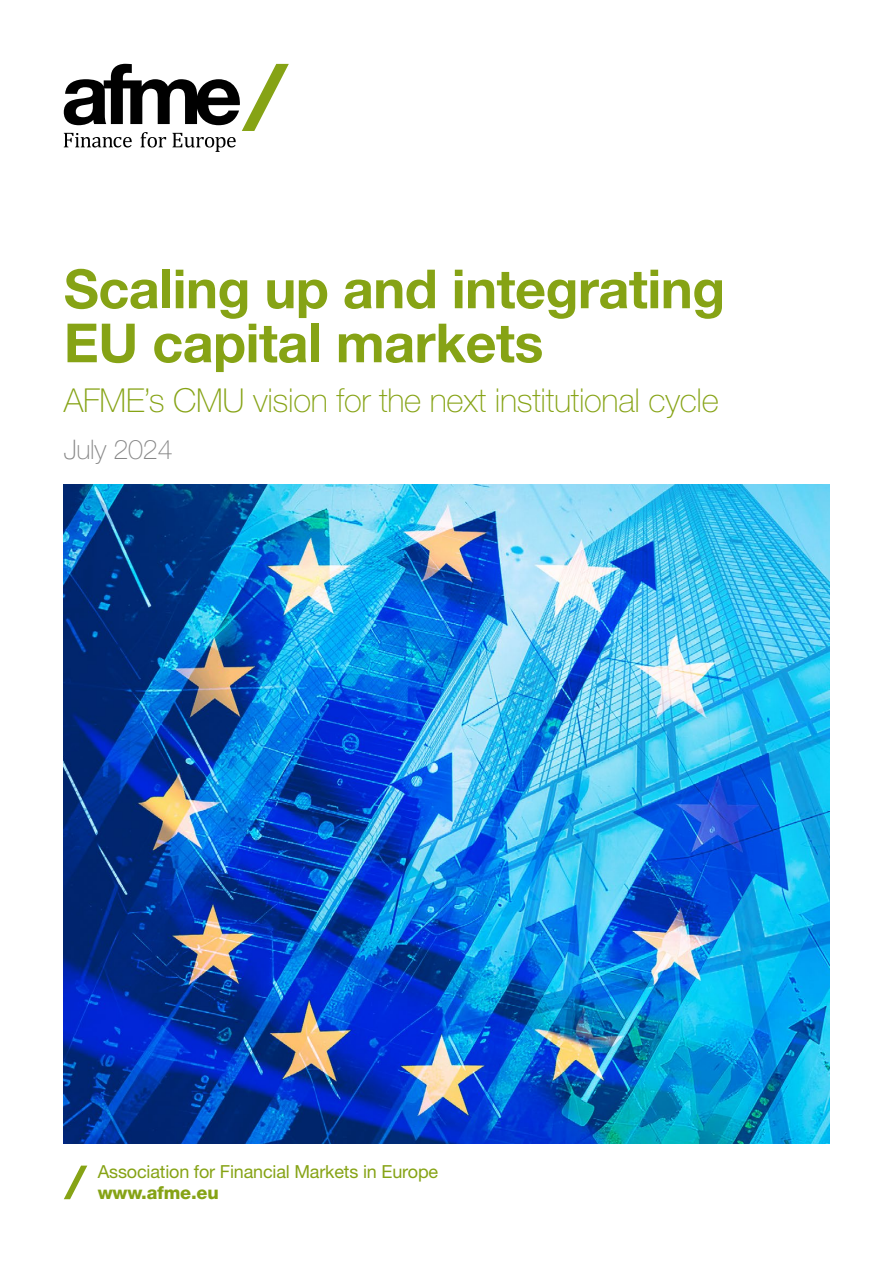
<style>
.page{position:relative;width:893px;height:1263px;background:#fff}
.page>*{position:absolute;margin:0;border:0;box-sizing:border-box;transform-origin:0 0}
.t1{font:700 54px/54px "Helvetica Neue LT Pro";letter-spacing:-.01em;color:#86a315}
.t2{font:100 33px "Helvetica Neue LT Pro";letter-spacing:-.01em;color:#86a315}
.t3{font:100 27px "Helvetica Neue LT Pro";letter-spacing:-.01em;color:#878787}
.t4{font:18px "Helvetica Neue LT Pro";letter-spacing:-.01em;color:#86a315}
.t5{font:800 18px "Helvetica Neue LT Pro";letter-spacing:-.01em;color:#86a315}
</style>
<div class="page">
<svg style="left:64px;top:64px;width:225px;height:88px"></svg>
<svg style="left:64px;top:1165px;width:23px;height:34px"></svg>
<img style="left:64px;top:485px;width:765px;height:659px">
<h1 class="t1" style="left:64px;top:261px;width:663px">Scaling up and integrating<br>EU capital markets</h1>
<p class="t2" style="left:64px;top:382px;width:657px">AFME’s CMU vision for the next institutional cycle</p>
<p class="t3" style="left:64px;top:434px;width:110px">July 2024</p>
<p class="t4" style="left:98px;top:1161px;width:342px">Association for Financial Markets in Europe</p>
<p class="t5" style="left:98px;top:1182px;width:122px">www.afme.eu</p>
</div>
